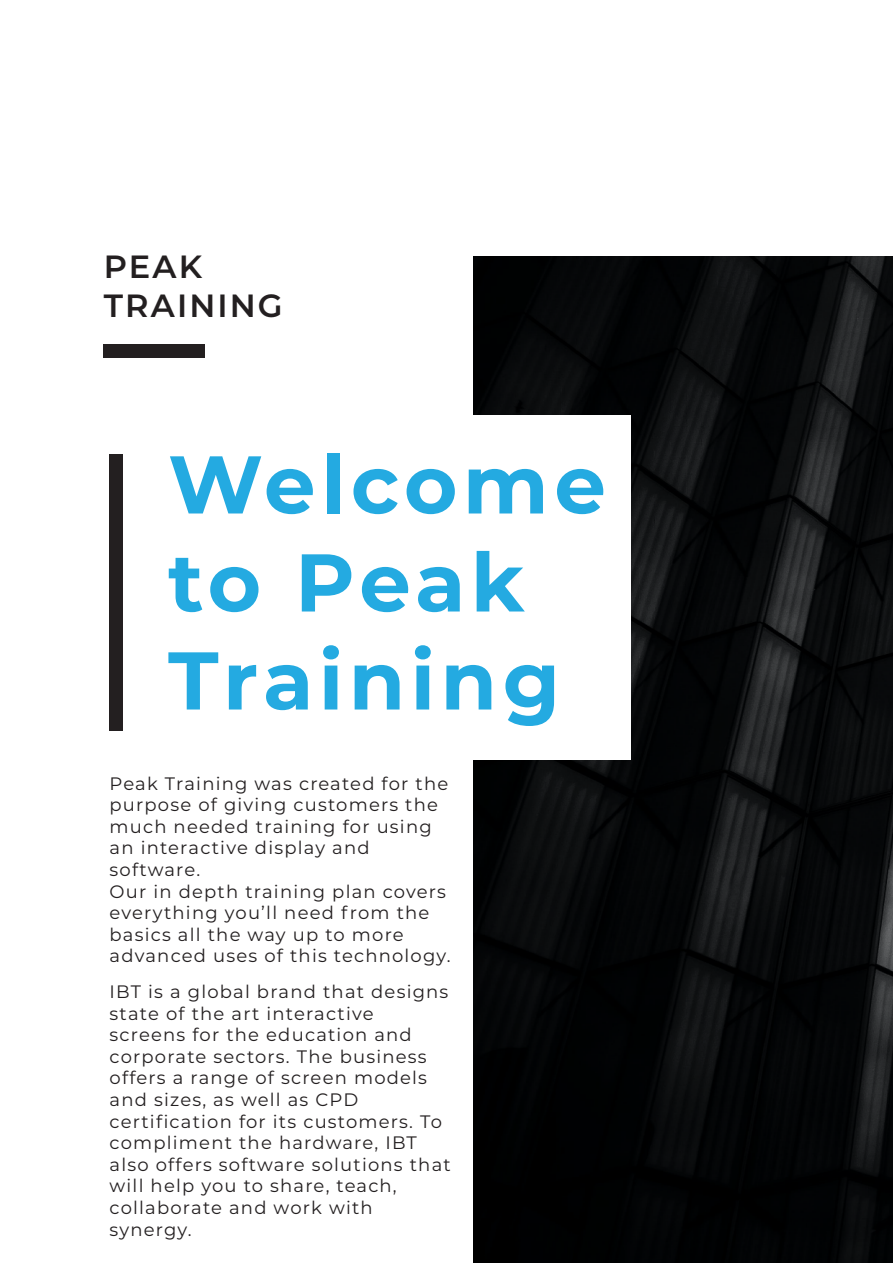
<style>
.page{position:relative;width:893px;height:1263px;background:#fff}
.page>*{position:absolute;margin:0;border:0;box-sizing:border-box;transform-origin:0 0}
.t1{font:700 81.6px/97.9px "Montserrat";letter-spacing:.065em;color:#24aae1}
.t2{font:600 32.1px/38.5px "Montserrat";letter-spacing:.065em;color:#231f20}
.t3{font:18px/21.6px "Montserrat";letter-spacing:.065em;color:#231f20}
</style>
<div class="page">
<img style="left:474px;top:257px;width:419px;height:1006px">
<div style="left:104px;top:345px;width:101px;height:13px;background:#231f20"></div>
<div style="left:104px;top:415px;width:527px;height:344px;background:#fff"></div>
<div style="left:110px;top:454px;width:13px;height:276px;background:#231f20"></div>
<h2 class="t2" style="left:104px;top:246px;width:180px">PEAK<br>TRAINING</h2>
<h1 class="t1" style="left:168px;top:431px;width:439px">Welcome to Peak<br>Training</h1>
<p class="t3" style="left:110px;top:772px;width:343px">Peak Training was created for the purpose of giving customers the much needed training for using an interactive display and software.<br>Our in depth training plan covers everything you’ll need from the basics all the way up to more advanced uses of this technology.</p>
<p class="t3" style="left:110px;top:980px;width:343px">IBT is a global brand that designs state of the art interactive screens for the education and corporate sectors. The business offers a range of screen models and sizes, as well as CPD certification for its customers. To compliment the hardware, IBT also offers software solutions that will help you to share, teach, collaborate and work with synergy.</p>
</div>
